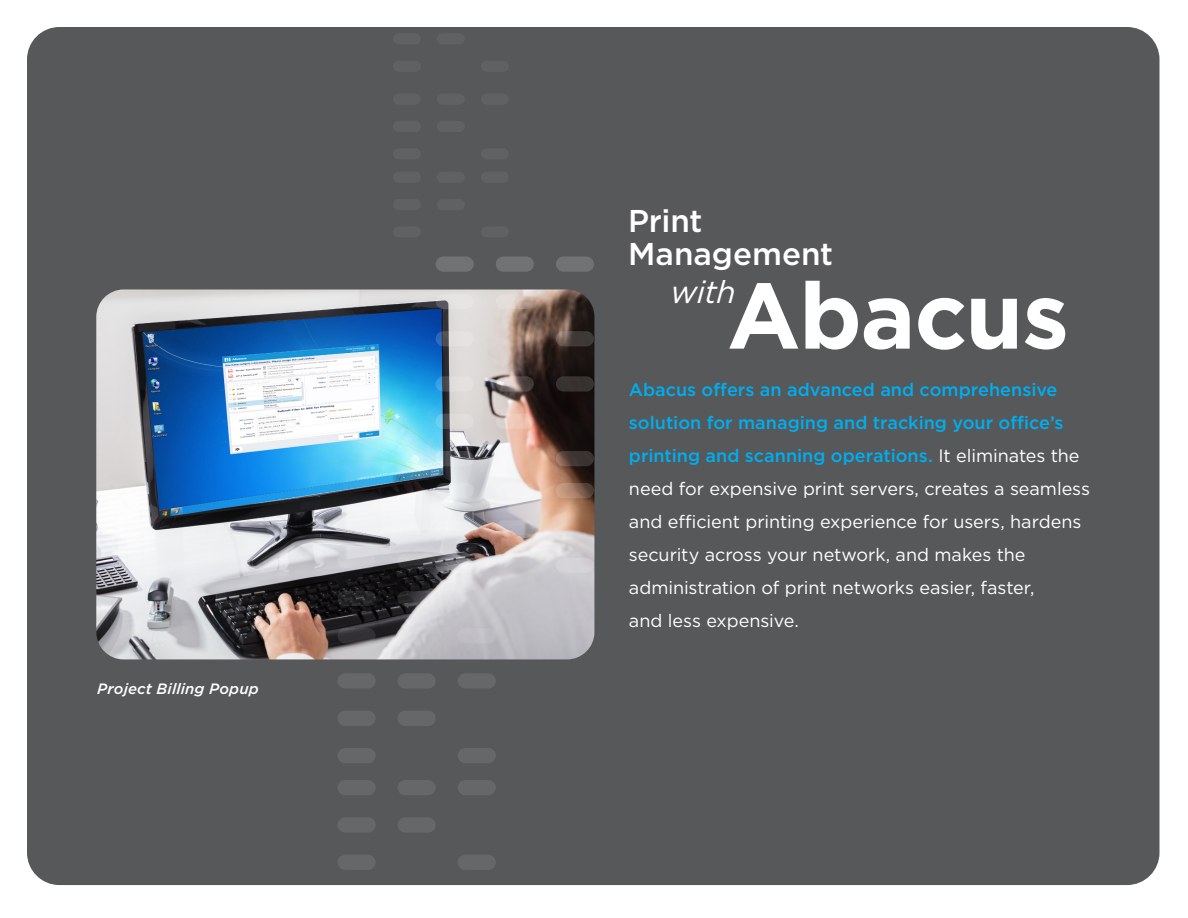
<style>
.page{position:relative;width:1188px;height:918px;background:#fff}
.page>*{position:absolute;margin:0;border:0;box-sizing:border-box;transform-origin:0 0}
.t1{font:700 93px "Gotham";letter-spacing:-.015em;color:#fff}
.t2{font:500 31.5px/33px "Gotham";color:#fff}
.t3{font:italic 31.5px "Gotham";color:#fff}
.t4{font:18px/33px "Gotham";letter-spacing:-.005em;color:#fff}
.t5{font:italic 500 15px "Gotham";letter-spacing:.01em;color:#fff}
.s1{font-weight:500;color:#00aeef}
</style>
<div class="page">
<div style="left:27px;top:27px;width:1133px;height:858px;background:#57585a;border-radius:32px"></div>
<img style="left:96px;top:290px;width:498px;height:369px">
<svg style="left:436px;top:483px;width:38px;height:15px"></svg>
<div style="left:496px;top:483px;width:38px;height:15px;background:#f4f4f5;border-radius:8px"></div>
<svg style="left:556px;top:483px;width:38px;height:15px"></svg>
<svg style="left:436px;top:520px;width:38px;height:16px"></svg>
<svg style="left:436px;top:558px;width:38px;height:15px"></svg>
<svg style="left:496px;top:520px;width:38px;height:16px"></svg>
<div style="left:556px;top:558px;width:38px;height:15px;background:#d4d3d7;border-radius:8px"></div>
<svg style="left:436px;top:376px;width:38px;height:16px"></svg>
<svg style="left:496px;top:376px;width:38px;height:16px"></svg>
<div style="left:556px;top:376px;width:38px;height:16px;background:#383231;border-radius:8px"></div>
<svg style="left:436px;top:414px;width:38px;height:15px"></svg>
<svg style="left:436px;top:451px;width:38px;height:15px"></svg>
<svg style="left:496px;top:414px;width:38px;height:15px"></svg>
<svg style="left:556px;top:451px;width:38px;height:15px"></svg>
<div style="left:436px;top:257px;width:38px;height:15px;background:#717273;border-radius:8px"></div>
<div style="left:496px;top:257px;width:38px;height:15px;background:#717273;border-radius:8px"></div>
<div style="left:556px;top:257px;width:38px;height:15px;background:#717273;border-radius:8px"></div>
<svg style="left:436px;top:294px;width:38px;height:15px"></svg>
<svg style="left:436px;top:331px;width:38px;height:15px"></svg>
<svg style="left:496px;top:294px;width:38px;height:15px"></svg>
<svg style="left:556px;top:331px;width:38px;height:15px"></svg>
<div style="left:337px;top:780px;width:39px;height:15px;background:#666769;border-radius:8px"></div>
<div style="left:398px;top:780px;width:38px;height:15px;background:#666769;border-radius:8px"></div>
<div style="left:458px;top:780px;width:38px;height:15px;background:#666769;border-radius:8px"></div>
<div style="left:337px;top:817px;width:39px;height:16px;background:#666769;border-radius:8px"></div>
<div style="left:337px;top:855px;width:39px;height:15px;background:#666769;border-radius:8px"></div>
<div style="left:398px;top:817px;width:38px;height:16px;background:#666769;border-radius:8px"></div>
<div style="left:458px;top:855px;width:38px;height:15px;background:#666769;border-radius:8px"></div>
<div style="left:337px;top:673px;width:39px;height:16px;background:#666769;border-radius:8px"></div>
<div style="left:398px;top:673px;width:38px;height:16px;background:#666769;border-radius:8px"></div>
<div style="left:458px;top:673px;width:38px;height:16px;background:#666769;border-radius:8px"></div>
<div style="left:337px;top:711px;width:39px;height:15px;background:#666769;border-radius:8px"></div>
<div style="left:337px;top:748px;width:39px;height:15px;background:#666769;border-radius:8px"></div>
<div style="left:398px;top:711px;width:38px;height:15px;background:#666769;border-radius:8px"></div>
<div style="left:458px;top:748px;width:38px;height:15px;background:#666769;border-radius:8px"></div>
<div style="left:337px;top:554px;width:39px;height:15px;background:#ceced3;border-radius:8px"></div>
<svg style="left:398px;top:554px;width:38px;height:15px"></svg>
<svg style="left:458px;top:554px;width:38px;height:15px"></svg>
<svg style="left:337px;top:591px;width:39px;height:15px"></svg>
<svg style="left:337px;top:628px;width:39px;height:15px"></svg>
<svg style="left:398px;top:591px;width:38px;height:15px"></svg>
<div style="left:458px;top:628px;width:38px;height:15px;background:#c1bfc5;border-radius:8px"></div>
<div style="left:393px;top:172px;width:28px;height:11px;background:#606163;border-radius:6px"></div>
<div style="left:437px;top:172px;width:28px;height:11px;background:#606163;border-radius:6px"></div>
<div style="left:481px;top:172px;width:28px;height:11px;background:#606163;border-radius:6px"></div>
<div style="left:393px;top:199px;width:28px;height:11px;background:#606163;border-radius:6px"></div>
<div style="left:393px;top:226px;width:28px;height:11px;background:#606163;border-radius:6px"></div>
<div style="left:437px;top:199px;width:28px;height:11px;background:#606163;border-radius:6px"></div>
<div style="left:481px;top:226px;width:28px;height:11px;background:#606163;border-radius:6px"></div>
<div style="left:393px;top:94px;width:28px;height:11px;background:#606163;border-radius:6px"></div>
<div style="left:437px;top:94px;width:28px;height:11px;background:#606163;border-radius:6px"></div>
<div style="left:481px;top:94px;width:28px;height:11px;background:#606163;border-radius:6px"></div>
<div style="left:393px;top:121px;width:28px;height:11px;background:#606163;border-radius:6px"></div>
<div style="left:393px;top:148px;width:28px;height:11px;background:#606163;border-radius:6px"></div>
<div style="left:437px;top:121px;width:28px;height:11px;background:#606163;border-radius:6px"></div>
<div style="left:481px;top:148px;width:28px;height:11px;background:#606163;border-radius:6px"></div>
<div style="left:393px;top:33px;width:28px;height:11px;background:#606163;border-radius:6px"></div>
<div style="left:393px;top:61px;width:28px;height:11px;background:#606163;border-radius:6px"></div>
<div style="left:437px;top:33px;width:28px;height:11px;background:#606163;border-radius:6px"></div>
<div style="left:481px;top:61px;width:28px;height:11px;background:#606163;border-radius:6px"></div>
<p class="t5" style="left:97px;top:679px;width:163px">Project Billing Popup</p>
<p class="t2" style="left:628px;top:204px;width:207px">Print<br>Management</p>
<p class="t3" style="left:671px;top:271px;width:67px">with</p>
<p class="t1" style="left:727px;top:262px;width:343px">Abacus</p>
<p class="t4" style="left:629px;top:373px;width:463px"><span class="s1">Abacus offers an advanced and comprehensive solution for managing and tracking your office’s printing and scanning operations.</span> It eliminates the need for expensive print servers, creates a seamless and efficient printing experience for users, hardens security across your network, and makes the administration of print networks easier, faster,<br>and less expensive.</p>
</div>
